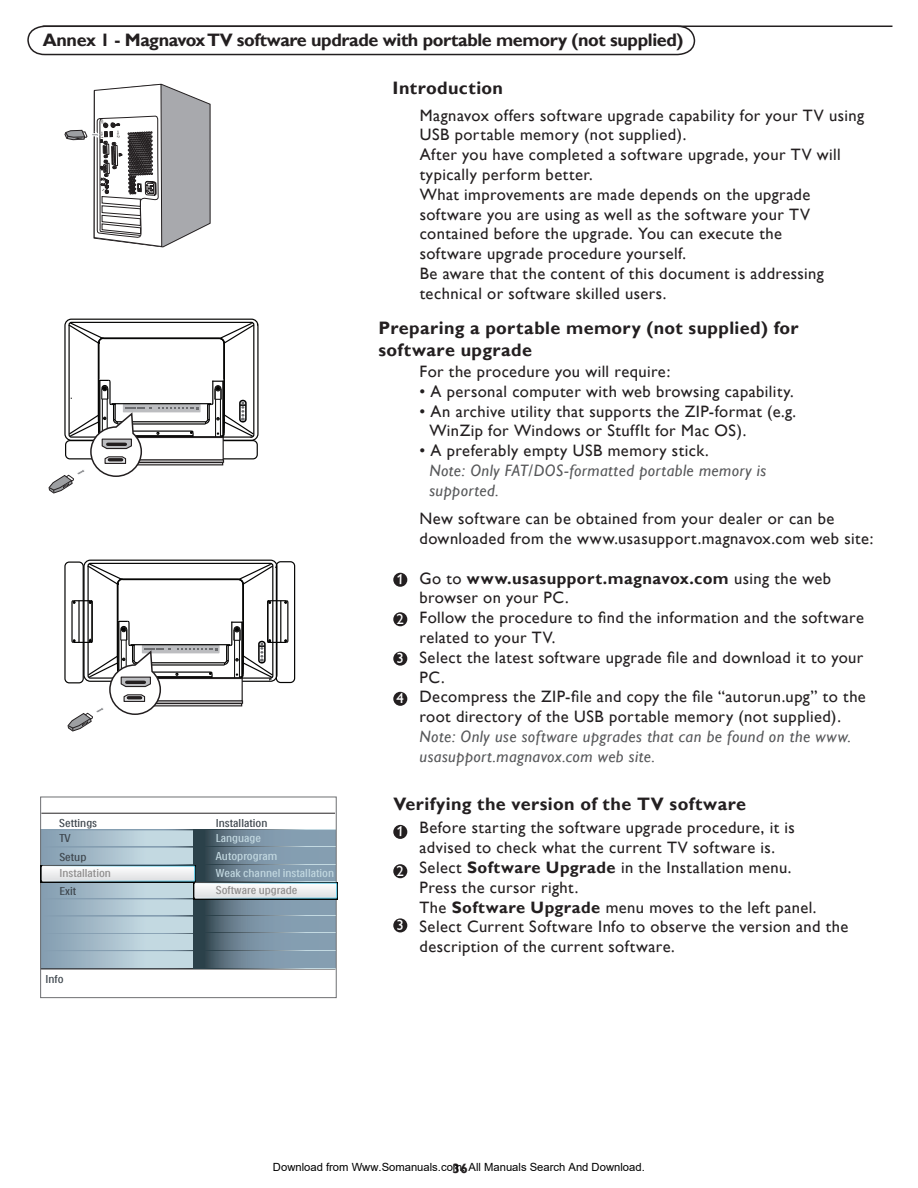
<style>
.page{position:relative;width:918px;height:1188px;background:#fff}
.page>*{position:absolute;margin:0;border:0;box-sizing:border-box;transform-origin:0 0}
.t1{font:700 18px/21.6px "Gill Sans";letter-spacing:.02em;color:#231f20}
.t2{font:700 18px "Gill Sans";letter-spacing:-.02em;color:#231f20}
.t3{font:16.5px/19.8px "Gill Sans";letter-spacing:.025em;color:#231f20}
.t4{font:italic 16.5px/19.8px "Gill Sans";letter-spacing:.025em;color:#57585a}
.t5{font:14.85px "Gill Alt One";color:#fff}
.t6{font:700 13.5px "Gill Sans";color:#231f20}
.t7{font:11.25px "Arial";color:#000}
.t8{font:9.6px/17.5px "Philips Screen Font 3";color:#c3d9e1}
.t9{font:9.6px "Philips Screen Font 3";color:#3e464d}
.t10{font:9.6px "Philips Screen Font 3";color:#8e8c8c}
.s1{font-weight:700}
</style>
<div class="page">
<hr style="left:43px;top:26px;width:849px;height:1px;background:#231f20">
<svg style="left:27px;top:25px;width:669px;height:30px"></svg>
<div style="left:41px;top:830px;width:154px;height:17px;background:linear-gradient(to right,#8ca5b8,#c8dee3)"></div>
<svg style="left:42px;top:847px;width:152px;height:1px"></svg>
<div style="left:41px;top:848px;width:154px;height:17px;background:linear-gradient(to right,#8ca5b8,#c8dee3)"></div>
<svg style="left:42px;top:864px;width:152px;height:1px"></svg>
<div style="left:41px;top:899px;width:154px;height:17px;background:linear-gradient(to right,#8ca5b8,#c8dee3)"></div>
<svg style="left:42px;top:916px;width:152px;height:1px"></svg>
<div style="left:41px;top:917px;width:154px;height:17px;background:linear-gradient(to right,#8ca5b8,#c8dee3)"></div>
<svg style="left:42px;top:933px;width:152px;height:1px"></svg>
<div style="left:41px;top:934px;width:154px;height:17px;background:linear-gradient(to right,#8ca5b8,#c8dee3)"></div>
<svg style="left:42px;top:950px;width:152px;height:1px"></svg>
<div style="left:41px;top:951px;width:154px;height:17px;background:linear-gradient(to right,#8ca5b8,#c8dee3)"></div>
<hr style="left:41px;top:813px;width:294px;height:1px;background:#262324">
<hr style="left:40px;top:968px;width:295px;height:1px;background:#262324">
<svg style="left:194px;top:830px;width:140px;height:1px"></svg>
<svg style="left:194px;top:831px;width:140px;height:16px;background:#6f8696"></svg>
<svg style="left:194px;top:847px;width:140px;height:1px"></svg>
<svg style="left:194px;top:848px;width:140px;height:16px;background:#6f8697"></svg>
<svg style="left:194px;top:864px;width:140px;height:1px"></svg>
<svg style="left:196px;top:865px;width:138px;height:1px"></svg>
<svg style="left:194px;top:900px;width:140px;height:16px;background:#6f8696"></svg>
<svg style="left:194px;top:916px;width:140px;height:1px"></svg>
<svg style="left:194px;top:917px;width:140px;height:16px;background:#6f8696"></svg>
<svg style="left:194px;top:933px;width:140px;height:1px"></svg>
<svg style="left:194px;top:934px;width:140px;height:16px;background:#6f8697"></svg>
<svg style="left:194px;top:950px;width:140px;height:19px"></svg>
<svg style="left:194px;top:951px;width:140px;height:17px;background:#6f8697"></svg>
<div style="left:40px;top:797px;width:296px;height:201px;border:1px solid #6e6f72"></div>
<svg style="left:41px;top:865px;width:155px;height:18px"></svg>
<div style="left:194px;top:882px;width:144px;height:18px;background:#050605"></div>
<svg style="left:42px;top:866px;width:295px;height:33px;background:#a2b4be"></svg>
<svg style="left:195px;top:884px;width:141px;height:14px;background:#ebedef"></svg>
<div style="left:393px;top:825px;width:14px;height:14px;background:#231f20;border-radius:50%"></div>
<div style="left:393px;top:864px;width:14px;height:14px;background:#231f20;border-radius:50%"></div>
<div style="left:393px;top:918px;width:14px;height:14px;background:#231f20;border-radius:50%"></div>
<div style="left:393px;top:573px;width:14px;height:14px;background:#231f20;border-radius:50%"></div>
<div style="left:393px;top:612px;width:14px;height:14px;background:#231f20;border-radius:50%"></div>
<div style="left:393px;top:652px;width:14px;height:14px;background:#231f20;border-radius:50%"></div>
<div style="left:393px;top:692px;width:14px;height:14px;background:#231f20;border-radius:50%"></div>
<svg style="left:64px;top:84px;width:147px;height:164px"></svg>
<hr style="left:123px;top:578px;width:115px;height:2px;background:#050504">
<hr style="left:117px;top:583px;width:1px;height:73px;background:#050504">
<hr style="left:242px;top:584px;width:2px;height:36px;background:#050504">
<svg style="left:87px;top:563px;width:37px;height:23px"></svg>
<div style="left:276px;top:561px;width:19px;height:122px;border:1px solid #050504;border-radius:4px"></div>
<div style="left:64px;top:562px;width:20px;height:121px;border:1px solid #050504;border-radius:4px"></div>
<hr style="left:71px;top:602px;width:2px;height:39px;background:#050504">
<hr style="left:78px;top:601px;width:2px;height:41px;background:#050504">
<hr style="left:91px;top:602px;width:2px;height:39px;background:#050504">
<svg style="left:237px;top:563px;width:40px;height:23px"></svg>
<hr style="left:267px;top:602px;width:1px;height:39px;background:#050504">
<hr style="left:280px;top:601px;width:1px;height:41px;background:#050504">
<hr style="left:287px;top:602px;width:1px;height:39px;background:#050504">
<svg style="left:267px;top:598px;width:22px;height:6px"></svg>
<svg style="left:68px;top:619px;width:221px;height:113px"></svg>
<svg style="left:71px;top:600px;width:22px;height:4px"></svg>
<div style="left:64px;top:319px;width:195px;height:122px;border:1px solid #050504;border-radius:6px"></div>
<hr style="left:104px;top:337px;width:115px;height:2px;background:#050504">
<hr style="left:98px;top:342px;width:1px;height:73px;background:#050504">
<svg style="left:218px;top:322px;width:40px;height:23px"></svg>
<hr style="left:223px;top:343px;width:2px;height:36px;background:#050504">
<div style="left:68px;top:322px;width:186px;height:116px;border:1px solid #050504;border-radius:2px"></div>
<svg style="left:68px;top:322px;width:37px;height:23px"></svg>
<svg style="left:49px;top:378px;width:206px;height:116px"></svg>
<p class="t2" style="left:43px;top:29px;width:642px">Annex 1 - Magnavox TV software updrade with portable memory (not supplied)</p>
<p class="t1" style="left:393px;top:78px;width:112px">Introduction</p>
<p class="t3" style="left:420px;top:106px;width:446px">Magnavox offers software upgrade capability for your TV using USB portable memory (not supplied).<br>After you have completed a software upgrade, your TV will typically perform better.<br>What improvements are made depends on the upgrade software you are using as well as the software your TV contained before the upgrade. You can execute the<br>software upgrade procedure yourself.<br>Be aware that the content of this document is addressing technical or software skilled users.</p>
<p class="t1" style="left:378px;top:318px;width:422px">Preparing a portable memory (not supplied) for software upgrade</p>
<p class="t5" style="left:397px;top:610px;width:9px">2</p>
<p class="t5" style="left:397px;top:650px;width:9px">3</p>
<p class="t5" style="left:397px;top:690px;width:9px">4</p>
<p class="t3" style="left:420px;top:362px;width:252px">For the procedure you will require:</p>
<p class="t3" style="left:420px;top:382px;width:376px">• A personal computer with web browsing capability.</p>
<p class="t3" style="left:429px;top:402px;width:368px;text-indent:-10px">• An archive utility that supports the ZIP-format (e.g.<br>WinZip for Windows or StuffIt for Mac OS).</p>
<p class="t3" style="left:420px;top:441px;width:291px">• A preferably empty USB memory stick.</p>
<p class="t4" style="left:429px;top:461px;width:339px">Note: Only FAT/DOS-formatted portable memory is supported.</p>
<p class="t3" style="left:420px;top:509px;width:456px">New software can be obtained from your dealer or can be downloaded from the www.usasupport.magnavox.com web site:</p>
<p class="t3" style="left:420px;top:568px;width:448px">Go to <span class="s1">www.usasupport.magnavox.com</span> using the web browser on your PC.<br>Follow the procedure to find the information and the software related to your TV.<br>Select the latest software upgrade file and download it to your PC.<br>Decompress the ZIP-file and copy the file “autorun.upg” to the root directory of the USB portable memory (not supplied).</p>
<p class="t4" style="left:420px;top:727px;width:433px">Note: Only use software upgrades that can be found on the www. usasupport.magnavox.com web site.</p>
<p class="t9" style="left:59px;top:817px;width:40px">Settings</p>
<p class="t9" style="left:59px;top:851px;width:29px">Setup</p>
<p class="t9" style="left:59px;top:885px;width:18px">Exit</p>
<p class="t9" style="left:59px;top:832px;width:13px">TV</p>
<p class="t10" style="left:59px;top:867px;width:53px">Installation</p>
<p class="t9" style="left:45px;top:973px;width:20px">Info</p>
<p class="t9" style="left:216px;top:817px;width:53px">Installation</p>
<p class="t8" style="left:216px;top:830px;width:120px">Language<br>Autoprogram<br>Weak channel installation</p>
<p class="t10" style="left:216px;top:884px;width:83px">Software upgrade</p>
<p class="t1" style="left:393px;top:794px;width:354px">Verifying the version of the TV software</p>
<p class="t5" style="left:397px;top:862px;width:9px">2</p>
<p class="t5" style="left:397px;top:916px;width:9px">3</p>
<p class="t3" style="left:420px;top:818px;width:430px">Before starting the software upgrade procedure, it is advised to check what the current TV software is.<br>Select <span class="s1">Software Upgrade</span> in the Installation menu.<br>Press the cursor right.<br>The <span class="s1">Software Upgrade</span> menu moves to the left panel.<br>Select Current Software Info to observe the version and the description of the current software.</p>
<p class="t7" style="left:273px;top:1160px;width:373px">Download from Www.Somanuals.com. All Manuals Search And Download.</p>
<p class="t6" style="left:453px;top:1160px;width:17px">36</p>
</div>
